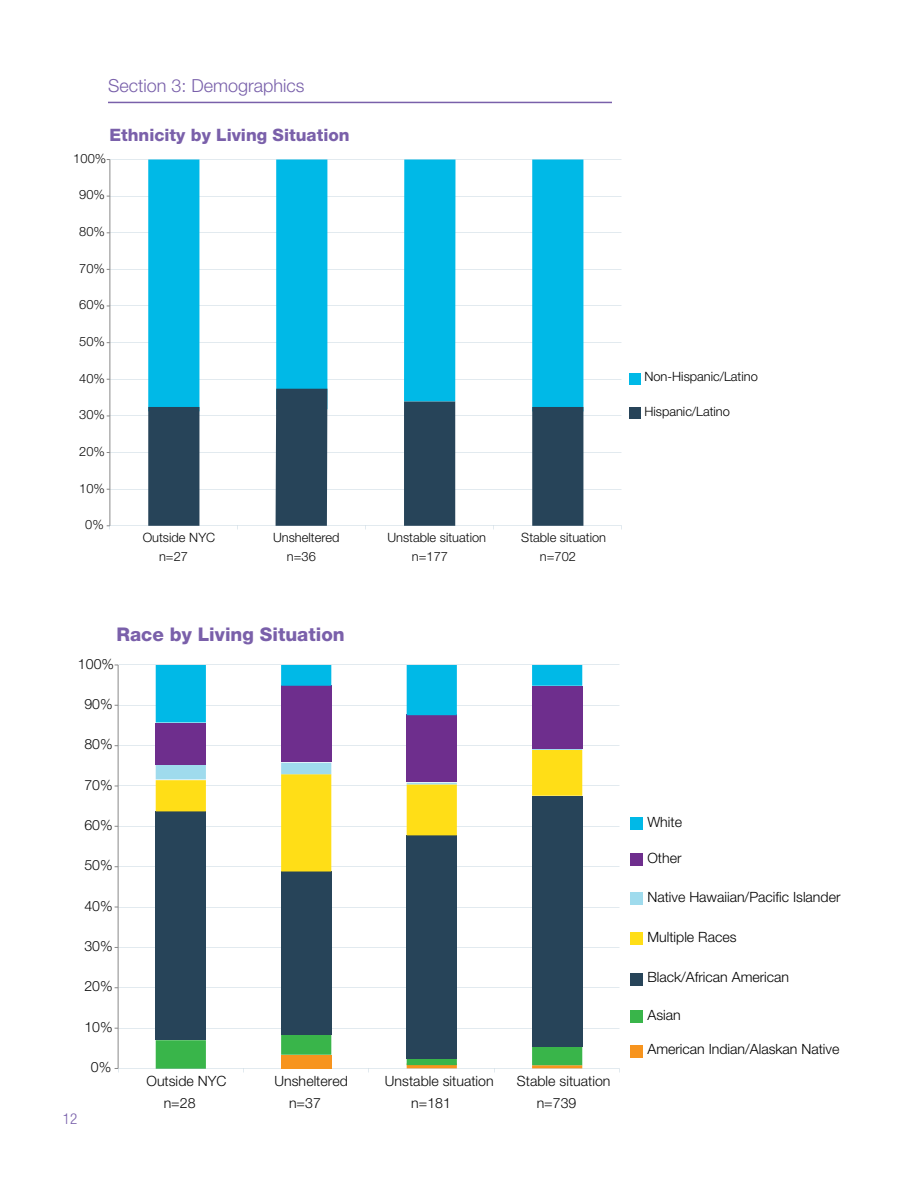
<style>
.page{position:relative;width:918px;height:1188px;background:#fff}
.page>*{position:absolute;margin:0;border:0;box-sizing:border-box;transform-origin:0 0}
.t1{font:800 18.9px "Helvetica Neue LT Pro";color:#7a60aa}
.t2{font:300 18px "Helvetica Neue LT Pro";color:#7960aa}
.t3{font:800 17.1px "Helvetica Neue LT Pro";color:#7a60aa}
.t4{font:300 condensed 15px "Helvetica Neue LT Pro";color:#7960aa}
.t5{font:300 14.1px "Helvetica Neue LT Pro";color:#000}
.t6{font:300 14.1px/22.2px "Helvetica Neue LT Pro";color:#0a0a0a}
.t7{font:300 12.9px/19.5px "Helvetica Neue LT Pro";color:#0a0a0a}
.t8{font:300 12.9px "Helvetica Neue LT Pro";color:#000}
</style>
<div class="page">
<div style="left:629px;top:373px;width:12px;height:11px;background:#00b9e7"></div>
<div style="left:629px;top:407px;width:12px;height:12px;background:#274459"></div>
<svg style="left:148px;top:160px;width:435px;height:229px"></svg>
<hr style="left:110px;top:160px;width:1px;height:366px;background:#898989">
<svg style="left:148px;top:389px;width:435px;height:137px"></svg>
<div style="left:630px;top:817px;width:13px;height:13px;background:#00b9e7"></div>
<div style="left:630px;top:853px;width:13px;height:13px;background:#6e2e8d"></div>
<div style="left:630px;top:892px;width:13px;height:13px;background:#9fdbed"></div>
<div style="left:630px;top:932px;width:13px;height:13px;background:#ffde17"></div>
<div style="left:630px;top:973px;width:13px;height:13px;background:#274459"></div>
<svg style="left:156px;top:1035px;width:426px;height:34px"></svg>
<div style="left:156px;top:811px;width:50px;height:229px;background:#274459"></div>
<div style="left:281px;top:871px;width:50px;height:164px;background:#274459"></div>
<div style="left:407px;top:835px;width:50px;height:224px;background:#274459"></div>
<div style="left:532px;top:796px;width:50px;height:250px;background:#274459"></div>
<svg style="left:156px;top:784px;width:426px;height:88px"></svg>
<svg style="left:156px;top:748px;width:426px;height:36px"></svg>
<div style="left:156px;top:723px;width:50px;height:41px;background:#6e2e8d"></div>
<div style="left:281px;top:685px;width:50px;height:77px;background:#6e2e8d"></div>
<div style="left:407px;top:715px;width:50px;height:67px;background:#6e2e8d"></div>
<div style="left:532px;top:686px;width:50px;height:62px;background:#6e2e8d"></div>
<svg style="left:156px;top:665px;width:426px;height:58px"></svg>
<hr style="left:118px;top:665px;width:1px;height:403px;background:#898989">
<div style="left:630px;top:1010px;width:13px;height:13px;background:#39b54a"></div>
<div style="left:630px;top:1045px;width:13px;height:13px;background:#f7941e"></div>
<div style="left:281px;top:1055px;width:50px;height:14px;background:#f7941e"></div>
<hr style="left:108px;top:102px;width:504px;height:1px;background:#7960aa">
<p class="t2" style="left:108px;top:75px;width:198px">Section 3: Demographics</p>
<p class="t3" style="left:109px;top:125px;width:242px">Ethnicity by Living Situation</p>
<p class="t7" style="left:73px;top:148px;width:34px">100%</p>
<p class="t7" style="left:79px;top:185px;width:27px">90%</p>
<p class="t7" style="left:79px;top:221px;width:27px">80%</p>
<p class="t7" style="left:79px;top:258px;width:27px">70%</p>
<p class="t7" style="left:79px;top:295px;width:27px">60%</p>
<p class="t7" style="left:79px;top:331px;width:27px">50%</p>
<p class="t7" style="left:79px;top:368px;width:27px">40%</p>
<p class="t7" style="left:79px;top:405px;width:27px">30%</p>
<p class="t7" style="left:79px;top:441px;width:27px">20%</p>
<p class="t7" style="left:79px;top:478px;width:27px">10%</p>
<p class="t7" style="left:85px;top:515px;width:20px">0%</p>
<p class="t7" style="left:159px;top:527px;width:58px;text-indent:-16px">Outside NYC n=27</p>
<p class="t7" style="left:287px;top:527px;width:54px;text-indent:-14px">Unsheltered n=36</p>
<p class="t7" style="left:412px;top:527px;width:76px;text-indent:-25px">Unstable situation n=177</p>
<p class="t7" style="left:540px;top:527px;width:68px;text-indent:-19px">Stable situation n=702</p>
<h1 class="t1" style="left:116px;top:623px;width:230px">Race by Living Situation</h1>
<p class="t6" style="left:78px;top:652px;width:38px">100%</p>
<p class="t6" style="left:84px;top:693px;width:30px">90%</p>
<p class="t6" style="left:84px;top:733px;width:30px">80%</p>
<p class="t6" style="left:84px;top:773px;width:30px">70%</p>
<p class="t6" style="left:84px;top:814px;width:30px">60%</p>
<p class="t6" style="left:84px;top:854px;width:30px">50%</p>
<p class="t6" style="left:84px;top:894px;width:30px">40%</p>
<p class="t6" style="left:84px;top:935px;width:30px">30%</p>
<p class="t6" style="left:84px;top:975px;width:30px">20%</p>
<p class="t6" style="left:84px;top:1015px;width:30px">10%</p>
<p class="t6" style="left:91px;top:1056px;width:22px">0%</p>
<p class="t4" style="left:63px;top:1110px;width:16px">12</p>
<p class="t6" style="left:164px;top:1070px;width:64px;text-indent:-17px">Outside NYC n=28</p>
<p class="t6" style="left:289px;top:1070px;width:60px;text-indent:-15px">Unsheltered n=37</p>
<p class="t6" style="left:411px;top:1070px;width:84px;text-indent:-26px">Unstable situation n=181</p>
<p class="t6" style="left:537px;top:1070px;width:75px;text-indent:-20px">Stable situation n=739</p>
<p class="t8" style="left:644px;top:369px;width:115px">Non-Hispanic/Latino</p>
<p class="t8" style="left:644px;top:404px;width:87px">Hispanic/Latino</p>
<p class="t5" style="left:647px;top:814px;width:36px">White</p>
<p class="t5" style="left:647px;top:850px;width:36px">Other</p>
<p class="t5" style="left:647px;top:889px;width:195px">Native Hawaiian/Pacific Islander</p>
<p class="t5" style="left:647px;top:928px;width:91px">Multiple Races</p>
<p class="t5" style="left:647px;top:969px;width:143px">Black/African American</p>
<p class="t5" style="left:647px;top:1006px;width:35px">Asian</p>
<p class="t5" style="left:647px;top:1041px;width:193px">American Indian/Alaskan Native</p>
</div>
